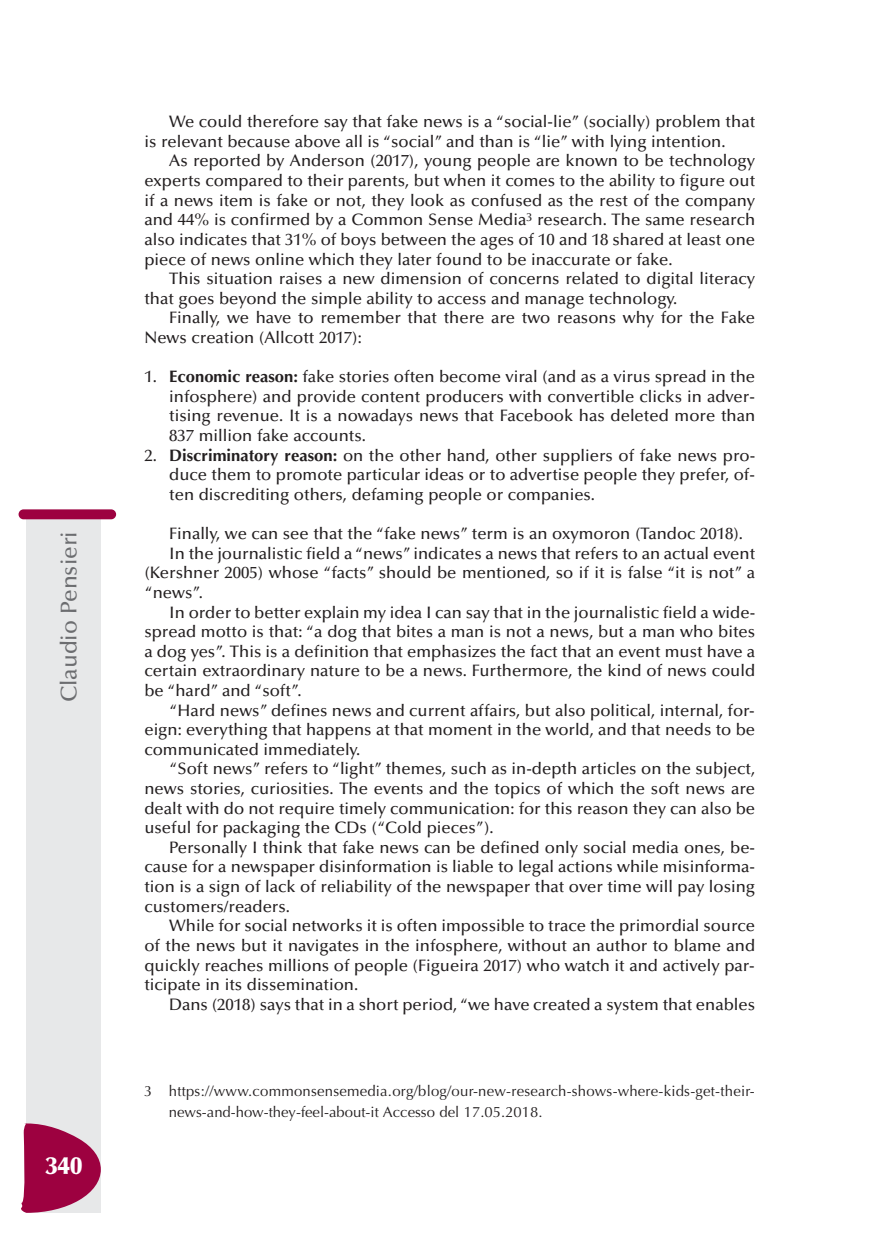
<style>
.page{position:relative;width:869px;height:1241px;background:#fff}
.page>*{position:absolute;margin:0;border:0;box-sizing:border-box;transform-origin:0 0}
.t1{font:900 24.5px "Optima";color:#fff}
.t2{font:500 22.75px "Optima";color:#6c6d70}
.t3{font:500 16.62px/19.6px "Optima";color:#231f20}
.t4{font:14.88px/20.3px "Optima";letter-spacing:.015em;color:#231f20}
.s1{font-weight:700}
</style>
<div class="page">
<div style="left:27px;top:517px;width:74px;height:695px;background:#e7e8e9"></div>
<div style="left:19px;top:509px;width:97px;height:10px;background:#9d0140;border-radius:5px"></div>
<svg style="left:21px;top:1122px;width:80px;height:90px"></svg>
<h2 class="t2" style="left:60px;top:702px;width:173px;rotate:-90deg">Claudio Pensieri</h2>
<h1 class="t1" style="left:45px;top:1155px;width:38px">340</h1>
<p class="t3" style="left:144px;top:113px;width:612px;text-indent:25px">We could therefore say that fake news is a “social-lie” (socially) problem that is relevant because above all is “social” and than is “lie” with lying intention.</p>
<p class="t3" style="left:144px;top:153px;width:612px;text-align:justify;text-indent:25px">As reported by Anderson (2017), young people are known to be technology experts compared to their parents, but when it comes to the ability to figure out if a news item is fake or not, they look as confused as the rest of the company and 44% is confirmed by a Common Sense Media<sup>3</sup> research. The same research also indicates that 31% of boys between the ages of 10 and 18 shared at least one piece of news online which they later found to be inaccurate or fake.</p>
<p class="t3" style="left:144px;top:270px;width:612px;text-indent:25px">This situation raises a new dimension of concerns related to digital literacy that goes beyond the simple ability to access and manage technology.</p>
<p class="t3" style="left:144px;top:309px;width:612px;text-indent:25px">Finally, we have to remember that there are two reasons why for the Fake<br>News creation (Allcott 2017):</p>
<p class="t3" style="left:169px;top:368px;width:587px;text-align:justify;text-indent:-25px">1. <span class="s1">Economic reason:</span> fake stories often become viral (and as a virus spread in the infosphere) and provide content producers with convertible clicks in adver&shy;tising revenue. It is a nowadays news that Facebook has deleted more than 837 million fake accounts.</p>
<p class="t3" style="left:169px;top:447px;width:587px;text-align:justify;text-indent:-25px">2. <span class="s1">Discriminatory reason:</span> on the other hand, other suppliers of fake news pro&shy;duce them to promote particular ideas or to advertise people they prefer, of&shy;ten discrediting others, defaming people or companies.</p>
<p class="t3" style="left:169px;top:525px;width:575px">Finally, we can see that the “fake news” term is an oxymoron (Tandoc 2018).</p>
<p class="t3" style="left:169px;top:545px;width:587px">In the journalistic field a “news” indicates a news that refers to an actual event</p>
<p class="t3" style="left:144px;top:564px;width:612px">(Kershner 2005) whose “facts” should be mentioned, so if it is false “it is not” a</p>
<p class="t3" style="left:144px;top:584px;width:60px">“news”.</p>
<p class="t3" style="left:169px;top:603px;width:587px">In order to better explain my idea I can say that in the journalistic field a wide-</p>
<p class="t3" style="left:144px;top:623px;width:612px">spread motto is that: “a dog that bites a man is not a news, but a man who bites</p>
<p class="t3" style="left:144px;top:643px;width:612px">a dog yes”. This is a definition that emphasizes the fact that an event must have a</p>
<p class="t3" style="left:144px;top:662px;width:612px">certain extraordinary nature to be a news. Furthermore, the kind of news could</p>
<p class="t3" style="left:144px;top:682px;width:158px">be “hard” and “soft”.</p>
<p class="t3" style="left:169px;top:701px;width:586px">“Hard news” defines news and current affairs, but also political, internal, for-</p>
<p class="t3" style="left:144px;top:721px;width:612px">eign: everything that happens at that moment in the world, and that needs to be</p>
<p class="t3" style="left:144px;top:741px;width:217px">communicated immediately.</p>
<p class="t3" style="left:169px;top:760px;width:587px">“Soft news” refers to “light” themes, such as in-depth articles on the subject,</p>
<p class="t3" style="left:144px;top:780px;width:612px">news stories, curiosities. The events and the topics of which the soft news are</p>
<p class="t3" style="left:144px;top:799px;width:612px">dealt with do not require timely communication: for this reason they can also be</p>
<p class="t3" style="left:144px;top:819px;width:350px">useful for packaging the CDs (“Cold pieces”).</p>
<p class="t3" style="left:169px;top:839px;width:587px">Personally I think that fake news can be defined only social media ones, be-</p>
<p class="t3" style="left:144px;top:858px;width:612px">cause for a newspaper disinformation is liable to legal actions while misinforma-</p>
<p class="t3" style="left:144px;top:878px;width:612px">tion is a sign of lack of reliability of the newspaper that over time will pay losing</p>
<p class="t3" style="left:144px;top:897px;width:147px">customers/readers.</p>
<p class="t3" style="left:169px;top:917px;width:587px">While for social networks it is often impossible to trace the primordial source</p>
<p class="t3" style="left:144px;top:937px;width:612px">of the news but it navigates in the infosphere, without an author to blame and</p>
<p class="t3" style="left:144px;top:956px;width:611px">quickly reaches millions of people (Figueira 2017) who watch it and actively par-</p>
<p class="t3" style="left:144px;top:976px;width:215px">ticipate in its dissemination.</p>
<p class="t3" style="left:169px;top:995px;width:587px">Dans (2018) says that in a short period, “we have created a system that enables</p>
<p class="t4" style="left:169px;top:1081px;width:587px;text-indent:-25px">3 https://www.commonsensemedia.org/blog/our-new-research-shows-where-kids-get-their&shy;news-and-how-they-feel-about-it Accesso del 17.05.2018.</p>
</div>
